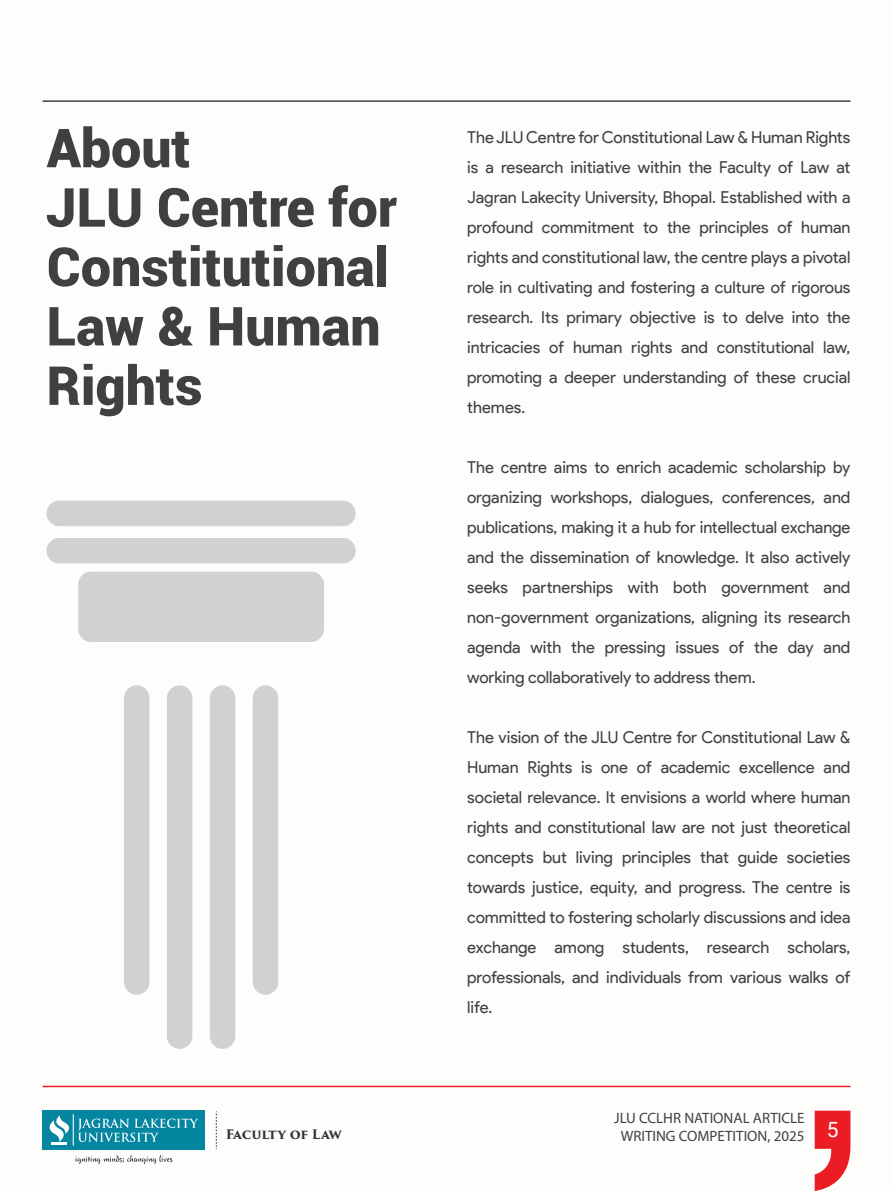
<style>
.page{position:relative;width:893px;height:1191px;background:#fff}
.page>*{position:absolute;margin:0;border:0;box-sizing:border-box;transform-origin:0 0}
.t1{font:900 53.85px/59.4px "Roboto";color:#414042}
.t2{font:21px "Roboto";color:#fff}
.t3{font:16.5px/30px "Product Sans";color:#414042;text-align:justify}
.t4{font:15px/18px "Myriad Pro";color:#414042;text-align:center}
.t5{font:700 12.75px "Trajan Pro 3";letter-spacing:-.01em;color:#333132}
</style>
<div class="page">
<svg style="left:815px;top:1110px;width:35px;height:81px"></svg>
<svg style="left:75px;top:1155px;width:97px;height:9px"></svg>
<div style="left:43px;top:1110px;width:162px;height:39px;background:#0586a0"></div>
<svg style="left:49px;top:1115px;width:20px;height:29px"></svg>
<hr style="left:73px;top:1114px;width:1px;height:31px;background:#fff">
<svg style="left:78px;top:1118px;width:120px;height:24px"></svg>
<svg style="left:216px;top:1111px;width:1px;height:38px"></svg>
<hr style="left:43px;top:1085px;width:807px;height:2px;background:#ed1d24">
<hr style="left:43px;top:100px;width:807px;height:2px;background:#424143">
<div style="left:124px;top:685px;width:25px;height:309px;background:#d1d3d4;border-radius:13px"></div>
<div style="left:167px;top:685px;width:25px;height:364px;background:#d1d3d4;border-radius:13px"></div>
<div style="left:210px;top:685px;width:25px;height:364px;background:#d1d3d4;border-radius:13px"></div>
<div style="left:253px;top:685px;width:25px;height:309px;background:#d1d3d4;border-radius:13px"></div>
<div style="left:78px;top:571px;width:246px;height:71px;background:#d1d3d4;border-radius:13px"></div>
<div style="left:46px;top:538px;width:310px;height:25px;background:#d1d3d4;border-radius:13px"></div>
<div style="left:46px;top:500px;width:310px;height:26px;background:#d1d3d4;border-radius:13px"></div>
<h1 class="t1" style="left:46px;top:116px;width:352px">About<br>JLU Centre for<br>Constitutional<br>Law &amp; Human<br>Rights</h1>
<p class="t3" style="left:467px;top:123px;width:385px">The JLU Centre for Constitutional Law &amp; Human Rights is a research initiative within the Faculty of Law at Jagran Lakecity University, Bhopal. Established with a profound commitment to the principles of human rights and constitutional law, the centre plays a pivotal role in cultivating and fostering a culture of rigorous research. Its primary objective is to delve into the intricacies of human rights and constitutional law, promoting a deeper understanding of these crucial themes.</p>
<p class="t3" style="left:467px;top:452px;width:385px">The centre aims to enrich academic scholarship by organizing workshops, dialogues, conferences, and publications, making it a hub for intellectual exchange and the dissemination of knowledge. It also actively seeks partnerships with both government and non-government organizations, aligning its research agenda with the pressing issues of the day and working collaboratively to address them.</p>
<p class="t3" style="left:467px;top:722px;width:385px">The vision of the JLU Centre for Constitutional Law &amp; Human Rights is one of academic excellence and societal relevance. It envisions a world where human rights and constitutional law are not just theoretical concepts but living principles that guide societies towards justice, equity, and progress. The centre is committed to fostering scholarly discussions and idea exchange among students, research scholars, professionals, and individuals from various walks of life.</p>
<p class="t4" style="left:614px;top:1109px;width:192px">JLU CCLHR NATIONAL ARTICLE<br>WRITING COMPETITION, 2025</p>
<p class="t5" style="left:226px;top:1125px;width:118px">Faculty of Law</p>
<p class="t2" style="left:827px;top:1115px;width:13px">5</p>
</div>
